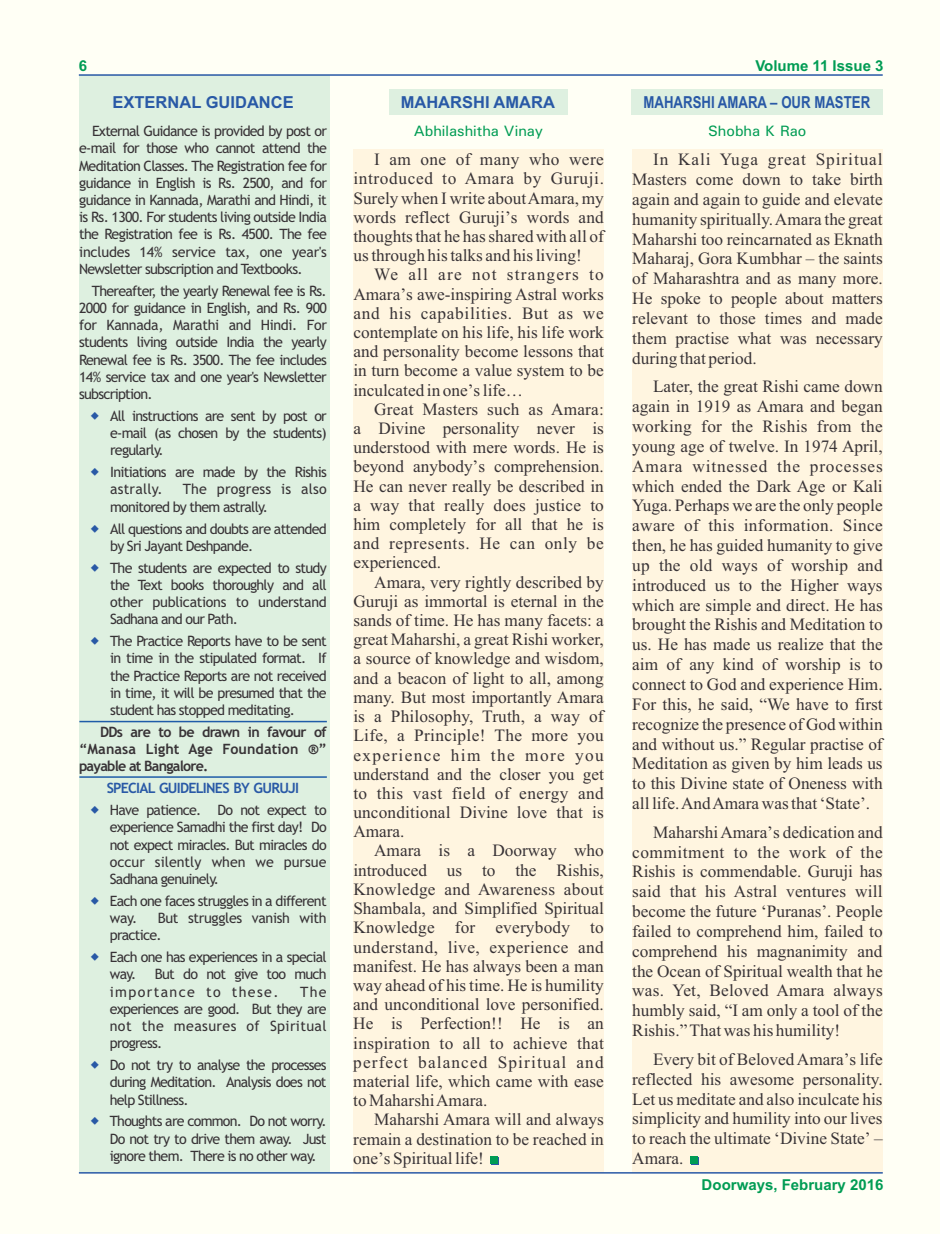
<style>
.page{position:relative;width:940px;height:1234px;background:#fff}
.page>*{position:absolute;margin:0;border:0;box-sizing:border-box;transform-origin:0 0}
.t1{font:17.25px/19.2px "Times New Roman";color:#383336;text-align:justify}
.t2{font:700 16.5px "Arial";color:#2959a6}
.t3{font:700 16.5px "Arial";color:#2959a6;scale:.8 1}
.t4{font:700 15px "Arial";color:#009c54}
.t5{font:500 15px "Univers";color:#009c54}
.t6{font:14.25px/17.2px "Trebuchet MS";letter-spacing:-.05em;color:#383336;text-align:justify}
.t7{font:700 14.25px/17.2px "Trebuchet MS";letter-spacing:-.045em;color:#383336;text-align:justify}
.t8{font:14.25px/17.2px "Trebuchet MS";letter-spacing:.095em;color:#383336}
.t9{font:14.25px/17.2px "Trebuchet MS";letter-spacing:-.02em;color:#383336}
.t10{font:700 14.25px "Trebuchet MS";letter-spacing:-.05em;color:#2959a6}
</style>
<div class="page">
<div style="left:0;top:0;width:940px;height:1233px;background:#fffff5"></div>
<div style="left:79px;top:75px;width:251px;height:1097px;background:#def0e0"></div>
<hr style="left:79px;top:720px;width:248px;height:2px;background:#1f5ca8">
<hr style="left:79px;top:776px;width:248px;height:1px;background:#1f5ca8">
<hr style="left:79px;top:74px;width:803px;height:2px;background:#2959a6">
<div style="left:389px;top:89px;width:179px;height:25px;background:#def0e0"></div>
<div style="left:631px;top:89px;width:252px;height:25px;background:#def0e0"></div>
<div style="left:632px;top:150px;width:250px;height:1022px;background:#fff5e0"></div>
<div style="left:353px;top:150px;width:251px;height:1022px;background:#fff5e0"></div>
<div style="left:691px;top:1156px;width:7px;height:7px;background:#009c54"></div>
<div style="left:690px;top:1156px;width:7px;height:7px;background:#009c54"></div>
<hr style="left:79px;top:1171px;width:803px;height:2px;background:#2959a6">
<div style="left:491px;top:1156px;width:8px;height:7px;background:#2959a6"></div>
<div style="left:490px;top:1156px;width:8px;height:7px;background:#009c54"></div>
<p class="t4" style="left:79px;top:60px;width:10px">6</p>
<p class="t2" style="left:112px;top:96px;width:183px">EXTERNAL GUIDANCE</p>
<p class="t6" style="left:79px;top:124px;width:249px;text-indent:13px">External Guidance is provided by post or e-mail for those who cannot attend the Meditation Classes. The Registration fee for guidance in English is Rs. 2500, and for guidance in Kannada, Marathi and Hindi, it is Rs. 1300. For students living outside India the Registration fee is Rs. 4500. The fee includes 14% service tax, one year's Newsletter subscription and Textbooks.</p>
<p class="t6" style="left:79px;top:283px;width:249px;text-indent:13px">Thereafter, the yearly Renewal fee is Rs.<br>2000 for guidance in English, and Rs. 900 for Kannada, Marathi and Hindi. For students living outside India the yearly Renewal fee is Rs. 3500. The fee includes 14% service tax and one year's Newsletter subscription.</p>
<p class="t6" style="left:110px;top:408px;width:218px">All instructions are sent by post or e-mail (as chosen by the students) regularly.</p>
<p class="t6" style="left:110px;top:464px;width:218px">Initiations are made by the Rishis astrally.</p>
<p class="t6" style="left:110px;top:482px;width:218px;text-indent:73px">The progress is also monitored by them astrally.</p>
<p class="t6" style="left:110px;top:521px;width:218px">All questions and doubts are attended by Sri Jayant Deshpande.</p>
<p class="t6" style="left:110px;top:560px;width:218px">The students are expected to study the Text books thoroughly and all other publications to understand Sadhana and our Path.</p>
<p class="t6" style="left:110px;top:633px;width:218px">The Practice Reports have to be sent in time in the stipulated format. If the Practice Reports are not received in time, it will be presumed that the student has stopped meditating.</p>
<p class="t7" style="left:79px;top:724px;width:249px;text-indent:21px">DDs are to be drawn in favour of “Manasa Light Age Foundation ®” payable at Bangalore.</p>
<p class="t10" style="left:107px;top:782px;width:194px">SPECIAL GUIDELINES BY GURUJI</p>
<p class="t6" style="left:110px;top:802px;width:218px">Have patience. Do not expect to experience Samadhi the first day! Do not expect miracles. But miracles do occur silently when we pursue Sadhana genuinely.</p>
<p class="t6" style="left:110px;top:893px;width:218px">Each one faces struggles in a different way.</p>
<p class="t9" style="left:110px;top:910px;width:218px;text-indent:48px">But struggles vanish with practice.</p>
<p class="t6" style="left:110px;top:949px;width:218px">Each one has experiences in a special way.</p>
<p class="t8" style="left:110px;top:966px;width:218px;text-indent:45px">But do not give too much importance to these.</p>
<p class="t6" style="left:110px;top:983px;width:218px;text-indent:190px">The experiences are good. But they are not the measures of Spiritual progress.</p>
<p class="t6" style="left:110px;top:1057px;width:218px">Do not try to analyse the processes during Meditation. Analysis does not help Stillness.</p>
<p class="t6" style="left:110px;top:1113px;width:218px">Thoughts are common. Do not worry.<br>Do not try to drive them away. Just ignore them. There is no other way.</p>
<p class="t4" style="left:755px;top:60px;width:130px">Volume 11 Issue 3</p>
<p class="t2" style="left:401px;top:96px;width:156px">MAHARSHI AMARA</p>
<p class="t3" style="left:643px;top:96px;width:285px">MAHARSHI AMARA – OUR MASTER</p>
<p class="t5" style="left:414px;top:126px;width:131px">Abhilashitha Vinay</p>
<p class="t5" style="left:708px;top:126px;width:100px">Shobha K Rao</p>
<p class="t1" style="left:353px;top:151px;width:252px;text-indent:21px">I am one of many who were introduced to Amara by Guruji.<br>Surely when I write about Amara, my words reflect Guruji’s words and thoughts that he has shared with all of us through his talks and his living!</p>
<p class="t1" style="left:353px;top:266px;width:252px;text-indent:21px">We all are not strangers to Amara’s awe-inspiring Astral works and his capabilities. But as we contemplate on his life, his life work and personality become lessons that in turn become a value system to be inculcated in one’s life…</p>
<p class="t1" style="left:353px;top:401px;width:252px;text-indent:21px">Great Masters such as Amara: a Divine personality never is understood with mere words. He is beyond anybody’s comprehension.<br>He can never really be described in a way that really does justice to him completely for all that he is and represents. He can only be experienced.</p>
<p class="t1" style="left:353px;top:573px;width:252px;text-indent:21px">Amara, very rightly described by Guruji as immortal is eternal in the sands of time. He has many facets: a great Maharshi, a great Rishi worker, a source of knowledge and wisdom, and a beacon of light to all, among many. But most importantly Amara is a Philosophy, Truth, a way of Life, a Principle! The more you experience him the more you understand and the closer you get to this vast field of energy and unconditional Divine love that is Amara.</p>
<p class="t1" style="left:353px;top:842px;width:252px;text-indent:21px">Amara is a Doorway who introduced us to the Rishis, Knowledge and Awareness about Shambala, and Simplified Spiritual Knowledge for everybody to understand, live, experience and manifest. He has always been a man way ahead of his time. He is humility and unconditional love personified.<br>He is Perfection!! He is an inspiration to all to achieve that perfect balanced Spiritual and material life, which came with ease to Maharshi Amara.</p>
<p class="t1" style="left:353px;top:1111px;width:252px;text-indent:21px">Maharshi Amara will and always remain a destination to be reached in one’s Spiritual life!</p>
<p class="t1" style="left:632px;top:151px;width:252px;line-height:19.8px;text-indent:21px">In Kali Yuga great Spiritual Masters come down to take birth again and again to guide and elevate humanity spiritually. Amara the great Maharshi too reincarnated as Eknath Maharaj, Gora Kumbhar – the saints of Maharashtra and as many more.<br>He spoke to people about matters relevant to those times and made them practise what was necessary during that period.</p>
<p class="t1" style="left:632px;top:378px;width:252px;line-height:19.8px;text-indent:21px">Later, the great Rishi came down again in 1919 as Amara and began working for the Rishis from the young age of twelve. In 1974 April, Amara witnessed the processes which ended the Dark Age or Kali Yuga. Perhaps we are the only people aware of this information. Since then, he has guided humanity to give up the old ways of worship and introduced us to the Higher ways which are simple and direct. He has brought the Rishis and Meditation to us. He has made us realize that the aim of any kind of worship is to connect to God and experience Him.<br>For this, he said, “We have to first recognize the presence of God within and without us.” Regular practise of Meditation as given by him leads us to this Divine state of Oneness with all life. And Amara was that ‘State’.</p>
<p class="t1" style="left:632px;top:823px;width:252px;line-height:19.8px;text-indent:21px">Maharshi Amara’s dedication and commitment to the work of the Rishis is commendable. Guruji has said that his Astral ventures will become the future ‘Puranas’. People failed to comprehend him, failed to comprehend his magnanimity and the Ocean of Spiritual wealth that he was. Yet, Beloved Amara always humbly said, “I am only a tool of the Rishis.” That was his humility!</p>
<p class="t1" style="left:632px;top:1050px;width:252px;line-height:19.8px;text-indent:21px">Every bit of Beloved Amara’s life reflected his awesome personality.<br>Let us meditate and also inculcate his simplicity and humility into our lives to reach the ultimate ‘Divine State’ – Amara.</p>
<p class="t4" style="left:701px;top:1178px;width:183px">Doorways, February 2016</p>
</div>
